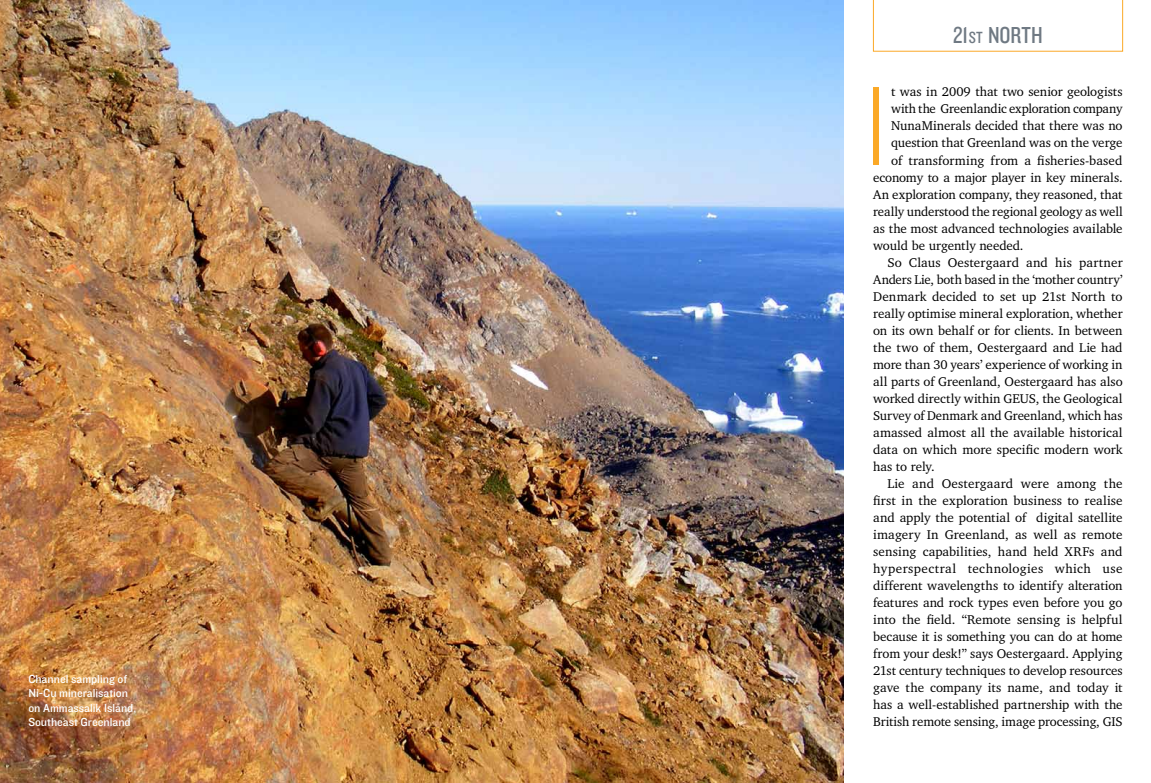
<style>
.page{position:relative;width:1151px;height:783px;background:#fff}
.page>*{position:absolute;margin:0;border:0;box-sizing:border-box;transform-origin:0 0}
.t1{font:300 110.1px "Gotham HTF";color:#fba927}
.t2{font:24px "Knockout HTF29 Junior Liteweight";color:#6f7983}
.t3{font:13px "Charter IT Cby BT";color:#000}
.t4{font:13px "Charter IT Cby BT";letter-spacing:.035em;color:#000}
.t5{font:12px/14.4px "Knockout HTF31 Junior Middlewt";color:#fff}
.s1{font-size:16.8px}
</style>
<div class="page">
<img style="left:0;top:0;width:843px;height:782px">
<svg style="left:873px;top:0;width:250px;height:51px"></svg>
<p class="t5" style="left:28px;top:671px;width:109px">Channel sampling of<br>Ni-Cu mineralisation on Ammassalik Island,<br>Southeast Greenland</p>
<h2 class="t2" style="left:953px;top:23px;width:91px">21<span class="s1">st</span> North</h2>
<h1 class="t1" style="left:861px;top:66px;width:32px">I</h1>
<p class="t3" style="left:891px;top:84px;width:233px">t was in 2009 that two senior geologists</p>
<p class="t3" style="left:891px;top:101px;width:233px">with the Greenlandic exploration company</p>
<p class="t3" style="left:891px;top:118px;width:233px">NunaMinerals decided that there was no</p>
<p class="t3" style="left:891px;top:135px;width:233px">question that Greenland was on the verge</p>
<p class="t3" style="left:891px;top:152px;width:233px">of transforming from a fisheries-based</p>
<p class="t3" style="left:873px;top:169px;width:251px">economy to a major player in key minerals.</p>
<p class="t3" style="left:873px;top:186px;width:251px">An exploration company, they reasoned, that</p>
<p class="t3" style="left:873px;top:203px;width:251px">really understood the regional geology as well</p>
<p class="t3" style="left:873px;top:220px;width:251px">as the most advanced technologies available</p>
<p class="t3" style="left:873px;top:237px;width:152px">would be urgently needed.</p>
<p class="t3" style="left:887px;top:254px;width:237px">So Claus Oestergaard and his partner</p>
<p class="t3" style="left:873px;top:271px;width:251px">Anders Lie, both based in the ‘mother country’</p>
<p class="t3" style="left:873px;top:288px;width:251px">Denmark decided to set up 21st North to</p>
<p class="t3" style="left:873px;top:305px;width:251px">really optimise mineral exploration, whether</p>
<p class="t3" style="left:873px;top:322px;width:251px">on its own behalf or for clients. In between</p>
<p class="t3" style="left:873px;top:339px;width:251px">the two of them, Oestergaard and Lie had</p>
<p class="t3" style="left:873px;top:356px;width:251px">more than 30 years’ experience of working in</p>
<p class="t3" style="left:873px;top:373px;width:251px">all parts of Greenland, Oestergaard has also</p>
<p class="t3" style="left:873px;top:390px;width:251px">worked directly within GEUS, the Geological</p>
<p class="t3" style="left:873px;top:407px;width:251px">Survey of Denmark and Greenland, which has</p>
<p class="t3" style="left:873px;top:424px;width:251px">amassed almost all the available historical</p>
<p class="t3" style="left:873px;top:441px;width:251px">data on which more specific modern work</p>
<p class="t3" style="left:873px;top:458px;width:63px">has to rely.</p>
<p class="t3" style="left:887px;top:475px;width:237px">Lie and Oestergaard were among the</p>
<p class="t3" style="left:873px;top:492px;width:251px">first in the exploration business to realise</p>
<p class="t3" style="left:873px;top:509px;width:251px">and apply the potential of digital satellite</p>
<p class="t3" style="left:873px;top:526px;width:251px">imagery In Greenland, as well as remote</p>
<p class="t3" style="left:873px;top:543px;width:251px">sensing capabilities, hand held XRFs and</p>
<p class="t4" style="left:873px;top:560px;width:251px">hyperspectral technologies which use</p>
<p class="t3" style="left:873px;top:577px;width:251px">different wavelengths to identify alteration</p>
<p class="t3" style="left:873px;top:594px;width:251px">features and rock types even before you go</p>
<p class="t3" style="left:873px;top:611px;width:251px">into the field. “Remote sensing is helpful</p>
<p class="t3" style="left:873px;top:628px;width:251px">because it is something you can do at home</p>
<p class="t3" style="left:873px;top:645px;width:251px">from your desk!” says Oestergaard. Applying</p>
<p class="t3" style="left:873px;top:662px;width:251px">21st century techniques to develop resources</p>
<p class="t3" style="left:873px;top:679px;width:251px">gave the company its name, and today it</p>
<p class="t3" style="left:873px;top:696px;width:251px">has a well-established partnership with the</p>
<p class="t3" style="left:873px;top:713px;width:251px">British remote sensing, image processing, GIS</p>
</div>
